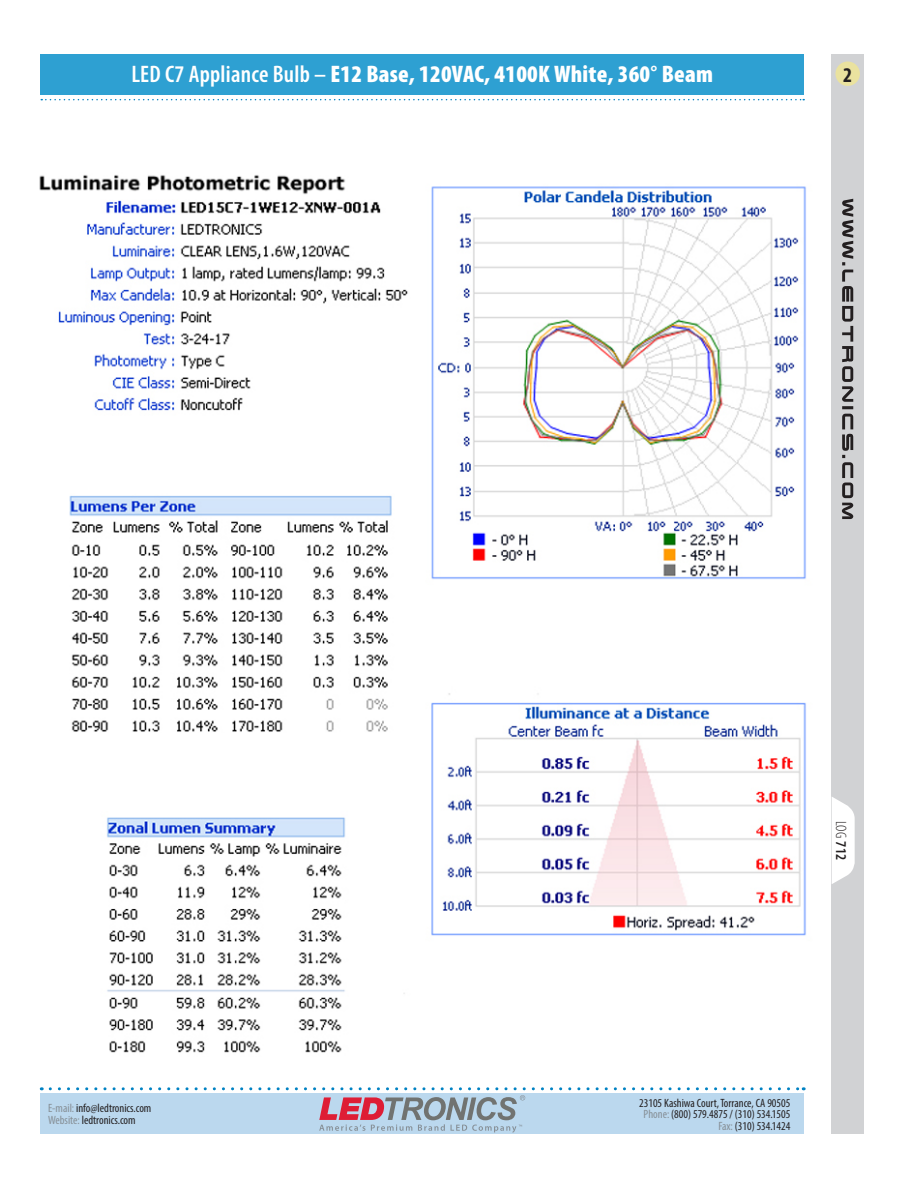
<style>
.page{position:relative;width:918px;height:1188px;background:#fff}
.page>*{position:absolute;margin:0;border:0;box-sizing:border-box;transform-origin:0 0}
.Page_Title___Green_B{font:900 condensed 24px "Myriad Pro";letter-spacing:.01em;color:#fff}
.t1{font:700 condensed 21px "Myriad Pro";color:#231f20}
.Log_Info{font:300 condensed 15px "Myriad Pro";color:#231f20}
.t2{font:condensed 12px "Myriad Pro";color:#231f20}
.s1{font-weight:600}
.s2{color:#868f96}
</style>
<div class="page">
<div style="left:832px;top:54px;width:32px;height:1080px;background:#d1d2d4"></div>
<div style="left:835px;top:61px;width:26px;height:26px;background:#eae29f;border-radius:50%"></div>
<div style="left:834px;top:60px;width:27px;height:27px;border:2px solid #d1d2d4;border-radius:50%"></div>
<svg style="left:842px;top:199px;width:11px;height:320px"></svg>
<svg style="left:832px;top:797px;width:23px;height:87px"></svg>
<div style="left:40px;top:54px;width:764px;height:40px;background:#2ea0d2"></div>
<svg style="left:41px;top:99px;width:763px;height:1px"></svg>
<div style="left:40px;top:1094px;width:764px;height:40px;background:#bbd8ee"></div>
<svg style="left:50px;top:1087px;width:754px;height:46px"></svg>
<img style="left:39px;top:175px;width:767px;height:878px">
<p class="Page_Title___Green_B" style="left:131px;top:58px;width:583px"><span class="s1">LED C7 Appliance Bulb –</span> E12 Base, 120VAC, 4100K White, 360° Beam</p>
<p class="t1" style="left:843px;top:62px;width:10px">2</p>
<p class="t2" style="left:48px;top:1101px;width:105px"><span class="s2">E-mail:</span> info@ledtronics.com</p>
<p class="t2" style="left:48px;top:1113px;width:89px"><span class="s2">Website:</span> ledtronics.com</p>
<p class="Log_Info" style="left:850px;top:821px;width:41px;rotate:90deg">LOG <span class="s1">712</span></p>
<p class="t2" style="left:639px;top:1096px;width:153px">23105 Kashiwa Court, Torrance, CA 90505</p>
<p class="t2" style="left:644px;top:1107px;width:148px"><span class="s2">Phone:</span> (800) 579.4875 / (310) 534.1505</p>
<p class="t2" style="left:719px;top:1118px;width:73px"><span class="s2">Fax:</span> (310) 534.1424</p>
</div>
